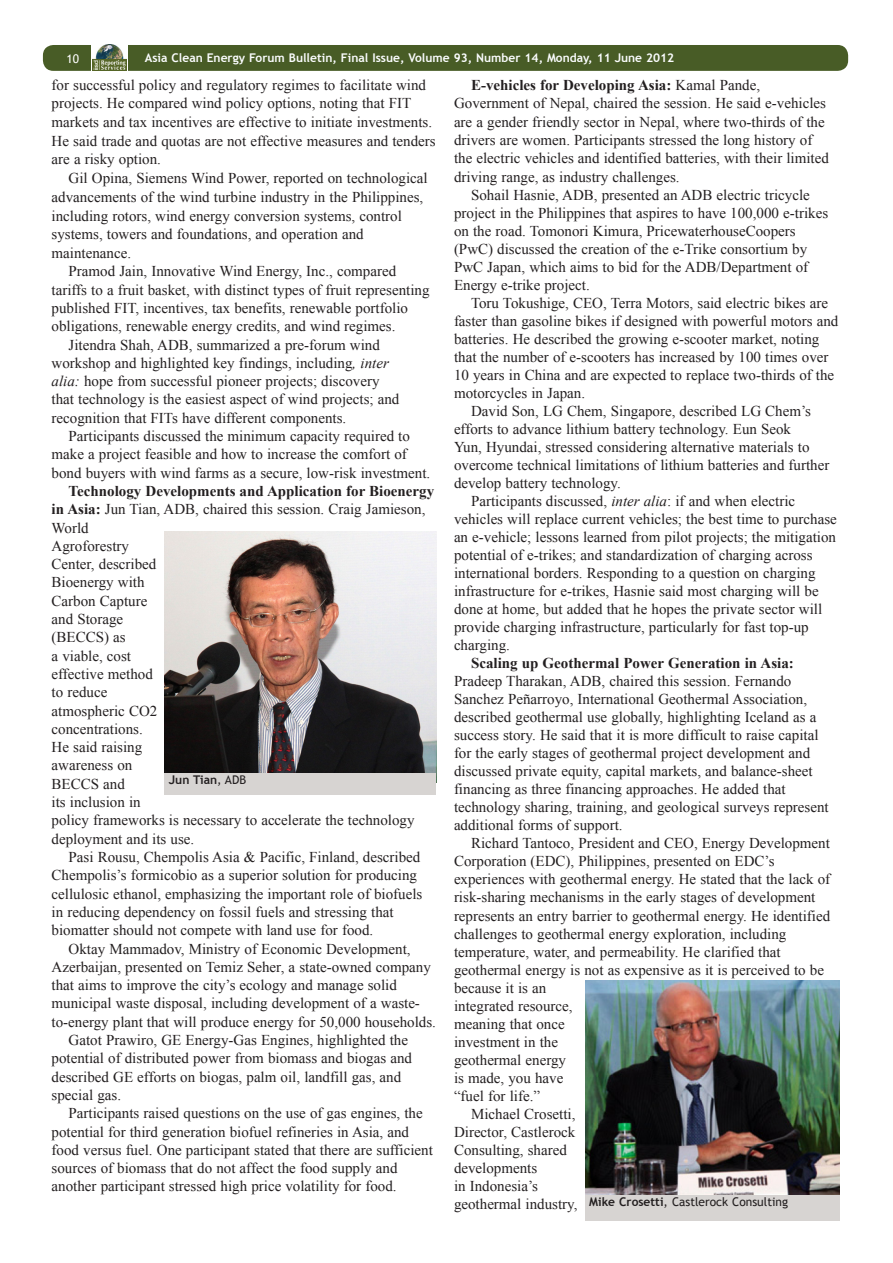
<style>
.page{position:relative;width:893px;height:1263px;background:#fff}
.page>*{position:absolute;margin:0;border:0;box-sizing:border-box;transform-origin:0 0}
.ENB_-_Body{font:15px/18.3px "Times New Roman";color:#231f20}
.t1{font:700 12px "Trebuchet MS";color:#fbfdfe}
.Image_caption{font:12px "Trebuchet MS";color:#231f20}
.Image_caption-2{font:700 12px "Trebuchet MS";color:#231f20}
.t2{font:12px "Trebuchet MS";color:#fff}
.s1{font-style:italic}
.s2{font-weight:700}
.s3{font-weight:400}
</style>
<div class="page">
<div style="left:43px;top:45px;width:805px;height:26px;background:#485c26;border-radius:10px"></div>
<div style="left:91px;top:44px;width:37px;height:27px;background:#fff"></div>
<img style="left:92px;top:45px;width:35px;height:26px">
<img style="left:165px;top:532px;width:271px;height:242px">
<div style="left:165px;top:774px;width:271px;height:21px;background:#d7d4d2"></div>
<img style="left:585px;top:981px;width:255px;height:214px">
<div style="left:585px;top:1195px;width:255px;height:26px;background:#d7d4d2"></div>
<p class="t2" style="left:67px;top:51px;width:14px">10</p>
<p class="t1" style="left:145px;top:50px;width:531px">Asia Clean Energy Forum Bulletin, Final Issue, Volume 93, Number 14, Monday, 11 June 2012</p>
<p class="ENB_-_Body" style="left:52px;top:75px;width:386px">for successful policy and regulatory regimes to facilitate wind projects. He compared wind policy options, noting that FIT markets and tax incentives are effective to initiate investments.<br>He said trade and quotas are not effective measures and tenders are a risky option.</p>
<p class="ENB_-_Body" style="left:52px;top:168px;width:378px;line-height:18.8px;text-indent:17px">Gil Opina, Siemens Wind Power, reported on technological advancements of the wind turbine industry in the Philippines, including rotors, wind energy conversion systems, control systems, towers and foundations, and operation and maintenance.</p>
<p class="ENB_-_Body" style="left:52px;top:262px;width:379px;text-indent:17px">Pramod Jain, Innovative Wind Energy, Inc., compared tariffs to a fruit basket, with distinct types of fruit representing published FIT, incentives, tax benefits, renewable portfolio obligations, renewable energy credits, and wind regimes.</p>
<p class="ENB_-_Body" style="left:52px;top:335px;width:349px;text-indent:17px">Jitendra Shah, ADB, summarized a pre-forum wind workshop and highlighted key findings, including<span class="s1">, inter alia:</span> hope from successful pioneer projects; discovery that technology is the easiest aspect of wind projects; and recognition that FITs have different components.</p>
<p class="ENB_-_Body" style="left:52px;top:427px;width:380px;text-indent:17px">Participants discussed the minimum capacity required to make a project feasible and how to increase the comfort of bond buyers with wind farms as a secure, low-risk investment.</p>
<p class="ENB_-_Body" style="left:52px;top:481px;width:384px;text-indent:17px"><span class="s2">Technology Developments and Application for Bioenergy in Asia:</span> Jun Tian, ADB, chaired this session. Craig Jamieson,<br>World<br>Agroforestry<br>Center, described<br>Bioenergy with<br>Carbon Capture<br>and Storage<br>(BECCS) as<br>a viable, cost<br>effective method<br>to reduce<br>atmospheric CO2<br>concentrations.<br>He said raising<br>awareness on<br>BECCS and<br>its inclusion in<br>policy frameworks is necessary to accelerate the technology deployment and its use.</p>
<p class="ENB_-_Body" style="left:52px;top:847px;width:372px;text-indent:17px">Pasi Rousu, Chempolis Asia &amp; Pacific, Finland, described Chempolis’s formicobio as a superior solution for producing cellulosic ethanol, emphasizing the important role of biofuels in reducing dependency on fossil fuels and stressing that biomatter should not compete with land use for food.</p>
<p class="ENB_-_Body" style="left:52px;top:939px;width:386px;text-indent:17px">Oktay Mammadov, Ministry of Economic Development, Azerbaijan, presented on Temiz Seher, a state-owned company that aims to improve the city’s ecology and manage solid municipal waste disposal, including development of a waste&shy;to-energy plant that will produce energy for 50,000 households.</p>
<p class="ENB_-_Body" style="left:52px;top:1030px;width:362px;text-indent:17px">Gatot Prawiro, GE Energy-Gas Engines, highlighted the potential of distributed power from biomass and biogas and described GE efforts on biogas, palm oil, landfill gas, and special gas.</p>
<p class="ENB_-_Body" style="left:52px;top:1104px;width:383px;text-indent:17px">Participants raised questions on the use of gas engines, the potential for third generation biofuel refineries in Asia, and food versus fuel. One participant stated that there are sufficient sources of biomass that do not affect the food supply and another participant stressed high price volatility for food.</p>
<p class="ENB_-_Body" style="left:454px;top:76px;width:376px;text-indent:17px"><span class="s2">E-vehicles for Developing Asia:</span> Kamal Pande, Government of Nepal, chaired the session. He said e-vehicles are a gender friendly sector in Nepal, where two-thirds of the drivers are women. Participants stressed the long history of the electric vehicles and identified batteries, with their limited driving range, as industry challenges.</p>
<p class="ENB_-_Body" style="left:454px;top:185px;width:376px;text-indent:17px">Sohail Hasnie, ADB, presented an ADB electric tricycle project in the Philippines that aspires to have 100,000 e-trikes on the road. Tomonori Kimura, PricewaterhouseCoopers (PwC) discussed the creation of the e-Trike consortium by PwC Japan, which aims to bid for the ADB/Department of Energy e-trike project.</p>
<p class="ENB_-_Body" style="left:454px;top:294px;width:386px;text-indent:17px">Toru Tokushige, CEO, Terra Motors, said electric bikes are faster than gasoline bikes if designed with powerful motors and batteries. He described the growing e-scooter market, noting that the number of e-scooters has increased by 100 times over 10 years in China and are expected to replace two-thirds of the motorcycles in Japan.</p>
<p class="ENB_-_Body" style="left:454px;top:402px;width:377px;text-indent:17px">David Son, LG Chem, Singapore, described LG Chem’s efforts to advance lithium battery technology. Eun Seok<br>Yun, Hyundai, stressed considering alternative materials to overcome technical limitations of lithium batteries and further develop battery technology.</p>
<p class="ENB_-_Body" style="left:454px;top:492px;width:384px;text-indent:17px">Participants discussed, <span class="s1">inter alia</span>: if and when electric vehicles will replace current vehicles; the best time to purchase an e-vehicle; lessons learned from pilot projects; the mitigation potential of e-trikes; and standardization of charging across international borders. Responding to a question on charging infrastructure for e-trikes, Hasnie said most charging will be done at home, but added that he hopes the private sector will provide charging infrastructure, particularly for fast top-up charging.</p>
<p class="ENB_-_Body" style="left:454px;top:654px;width:376px;text-indent:17px"><span class="s2">Scaling up Geothermal Power Generation in Asia:<br></span>Pradeep Tharakan, ADB, chaired this session. Fernando Sanchez Peñarroyo, International Geothermal Association, described geothermal use globally, highlighting Iceland as a success story. He said that it is more difficult to raise capital for the early stages of geothermal project development and discussed private equity, capital markets, and balance-sheet financing as three financing approaches. He added that technology sharing, training, and geological surveys represent additional forms of support.</p>
<p class="ENB_-_Body" style="left:454px;top:834px;width:378px;text-indent:17px">Richard Tantoco, President and CEO, Energy Development Corporation (EDC), Philippines, presented on EDC’s experiences with geothermal energy. He stated that the lack of risk-sharing mechanisms in the early stages of development represents an entry barrier to geothermal energy. He identified challenges to geothermal energy exploration, including temperature, water, and permeability. He clarified that geothermal energy is not as expensive as it is perceived to be because it is an<br>integrated resource,<br>meaning that once<br>investment in the<br>geothermal energy<br>is made, you have<br>“fuel for life.”</p>
<p class="ENB_-_Body" style="left:454px;top:1104px;width:125px;text-indent:17px">Michael Crosetti,<br>Director, Castlerock<br>Consulting, shared developments<br>in Indonesia’s geothermal industry,</p>
<p class="Image_caption-2" style="left:169px;top:773px;width:79px">Jun Tian<span class="s3">, ADB</span></p>
<p class="Image_caption" style="left:589px;top:1195px;width:200px"><span class="s2">Mike Crosetti</span>, Castlerock Consulting</p>
</div>
